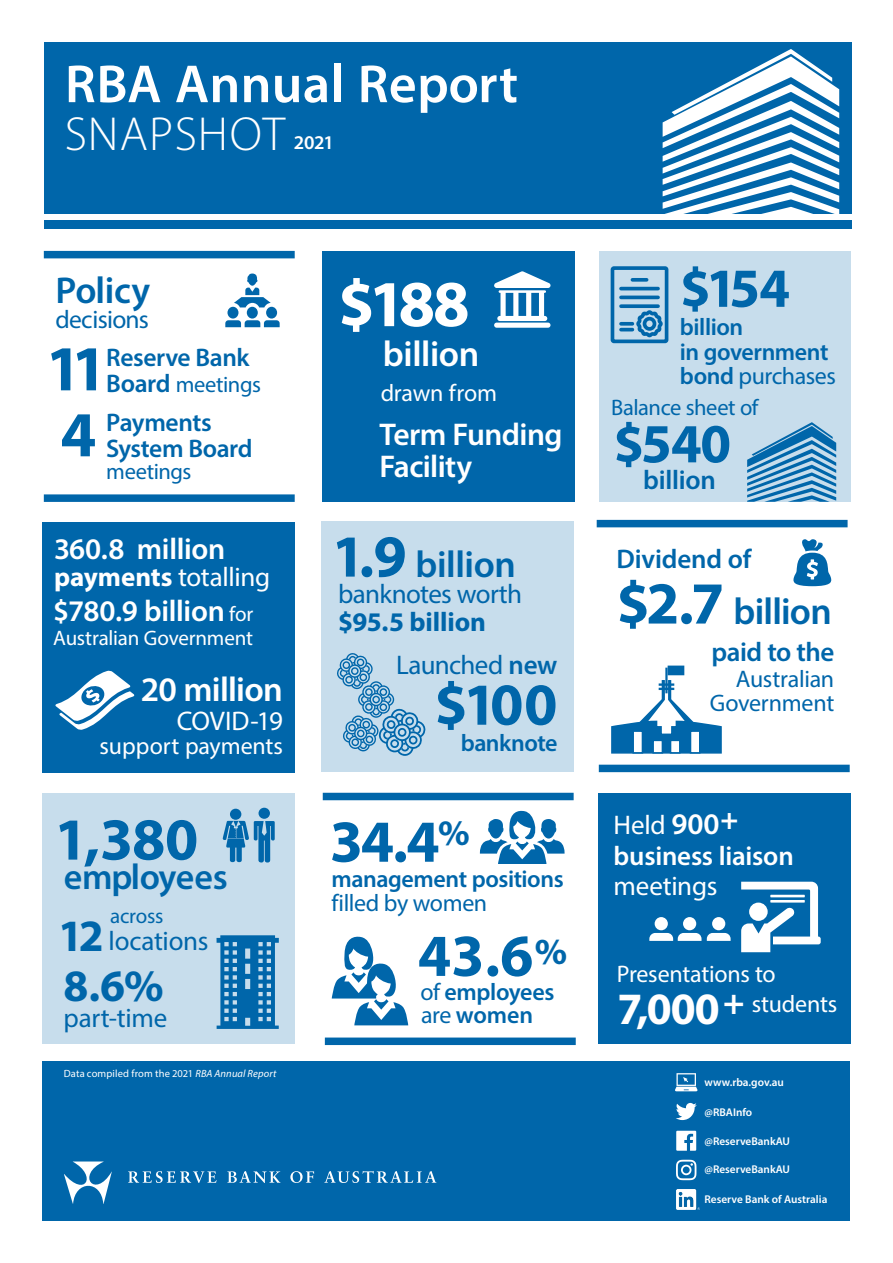
<style>
.page{position:relative;width:893px;height:1263px;background:#fff}
.page>*{position:absolute;margin:0;border:0;box-sizing:border-box;transform-origin:0 0}
.t1{font:700 66px "Myriad Pro";color:#fff}
.t2{font:700 64.5px "Myriad Pro";color:#06a}
.t3{font:700 60px "Myriad Pro";letter-spacing:-.01em;color:#06a}
.t4{font:700 55.5px "Myriad Pro";letter-spacing:-.02em;color:#06a}
.t5{font:600 54px "Myriad Pro";letter-spacing:.005em;color:#fff}
.t6{font:300 48px "Myriad Pro";letter-spacing:.025em;color:#fff}
.t7{font:700 45px "Myriad Pro";color:#06a}
.t8{font:700 45px "Myriad Pro";color:#fff}
.t9{font:600 37.5px "Myriad Pro";letter-spacing:-.015em;color:#06a}
.t10{font:700 36.9px "Myriad Pro";color:#06a}
.t11{font:600 36px "Myriad Pro";letter-spacing:-.015em;color:#06a}
.t12{font:600 36px "Myriad Pro";letter-spacing:-.01em;color:#fff}
.t13{font:700 36px "Myriad Pro";color:#fff}
.t14{font:600 34.5px "Myriad Pro";letter-spacing:-.02em;color:#fff}
.t15{font:600 31.5px "Myriad Pro";letter-spacing:-.02em;color:#fff}
.t16{font:600 30px "Myriad Pro";letter-spacing:-.01em;color:#fff}
.t17{font:700 30px "Myriad Pro";color:#fff}
.t18{font:27px/28.5px "Myriad Pro";letter-spacing:-.015em;color:#06a}
.t19{font:27px "Myriad Pro";letter-spacing:-.01em;color:#fff}
.t20{font:600 27px "Myriad Pro";letter-spacing:-.01em;color:#06a}
.t21{font:600 27px "Myriad Pro";letter-spacing:-.01em;color:#fff}
.t22{font:600 25.5px "Myriad Pro";letter-spacing:-.015em;color:#06a}
.t23{font:25.5px "Myriad Pro";letter-spacing:-.03em;color:#06a}
.t24{font:600 24px/24px "Myriad Pro";letter-spacing:-.02em;color:#06a}
.t25{font:24px "Myriad Pro";letter-spacing:-.005em;color:#fff}
.t26{font:24px/24px "Myriad Pro";letter-spacing:-.015em;color:#06a;text-align:right}
.t27{font:22.5px "Myriad Pro";letter-spacing:-.015em;color:#06a}
.t28{font:21px "Myriad Pro";letter-spacing:-.01em;color:#fff}
.t29{font:21px "Myriad Pro";letter-spacing:-.01em;color:#06a}
.t30{font:600 19.5px "Myriad Pro";color:#fff}
.t31{font:600 11.25px "Myriad Pro";color:#fff}
.t32{font:10.5px "Myriad Pro";letter-spacing:.01em;color:#fff}
.s1{font-weight:400}
.s2{font-weight:600;font-size:25.5px}
.s3{font-weight:700}
.s4{font-weight:400;font-size:21px}
.s5{font-style:italic}
.s6{font-weight:700;font-size:60px}
.s7{font-weight:600}
.s8{font-weight:600;font-size:30px}
</style>
<div class="page">
<div style="left:43px;top:1061px;width:807px;height:159px;background:#06a"></div>
<div style="left:44px;top:43px;width:808px;height:171px;background:#06a"></div>
<div style="left:44px;top:220px;width:808px;height:9px;background:#06a"></div>
<svg style="left:675px;top:1073px;width:23px;height:18px"></svg>
<svg style="left:676px;top:1103px;width:21px;height:17px"></svg>
<svg style="left:676px;top:1131px;width:20px;height:20px"></svg>
<svg style="left:676px;top:1160px;width:20px;height:20px"></svg>
<img style="left:676px;top:1189px;width:24px;height:20px">
<svg style="left:128px;top:1171px;width:89px;height:12px"></svg>
<svg style="left:227px;top:1171px;width:53px;height:12px"></svg>
<svg style="left:290px;top:1171px;width:24px;height:12px"></svg>
<svg style="left:324px;top:1171px;width:112px;height:12px"></svg>
<svg style="left:64px;top:1161px;width:48px;height:43px"></svg>
<div style="left:322px;top:251px;width:253px;height:251px;background:#06a"></div>
<div style="left:599px;top:251px;width:251px;height:251px;background:#c7ddec"></div>
<svg style="left:747px;top:422px;width:89px;height:80px"></svg>
<div style="left:44px;top:251px;width:251px;height:7px;background:#06a"></div>
<div style="left:44px;top:494px;width:251px;height:8px;background:#06a"></div>
<div style="left:227px;top:307px;width:11px;height:12px;background:#06a;border-radius:50%"></div>
<div style="left:247px;top:307px;width:11px;height:12px;background:#06a;border-radius:50%"></div>
<svg style="left:234px;top:273px;width:37px;height:34px"></svg>
<div style="left:266px;top:307px;width:11px;height:12px;background:#06a;border-radius:50%"></div>
<svg style="left:225px;top:320px;width:55px;height:7px"></svg>
<svg style="left:610px;top:49px;width:241px;height:343px"></svg>
<div style="left:322px;top:521px;width:252px;height:251px;background:#c7ddec"></div>
<svg style="left:337px;top:653px;width:89px;height:103px"></svg>
<div style="left:43px;top:522px;width:252px;height:251px;background:#06a"></div>
<div style="left:599px;top:765px;width:251px;height:7px;background:#06a"></div>
<div style="left:597px;top:520px;width:251px;height:7px;background:#06a"></div>
<svg style="left:55px;top:670px;width:80px;height:60px"></svg>
<svg style="left:793px;top:539px;width:38px;height:47px"></svg>
<hr style="left:665px;top:668px;width:3px;height:25px;background:#06a">
<svg style="left:611px;top:679px;width:111px;height:75px"></svg>
<div style="left:632px;top:730px;width:11px;height:24px;background:#fff;border:2px solid #06a"></div>
<div style="left:690px;top:730px;width:10px;height:24px;background:#fff;border:2px solid #06a"></div>
<div style="left:652px;top:740px;width:11px;height:14px;background:#fff;border:2px solid #06a"></div>
<div style="left:670px;top:740px;width:11px;height:14px;background:#fff;border:2px solid #06a"></div>
<div style="left:668px;top:665px;width:16px;height:10px;background:#06a;border:2px solid #06a"></div>
<div style="left:598px;top:793px;width:252px;height:251px;background:#06a"></div>
<div style="left:43px;top:793px;width:252px;height:251px;background:#c7ddec"></div>
<div style="left:230px;top:809px;width:11px;height:11px;background:#06a;border-radius:50%"></div>
<div style="left:259px;top:808px;width:11px;height:11px;background:#06a;border-radius:50%"></div>
<svg style="left:223px;top:821px;width:52px;height:42px"></svg>
<svg style="left:741px;top:882px;width:80px;height:70px"></svg>
<svg style="left:649px;top:917px;width:82px;height:24px"></svg>
<svg style="left:479px;top:810px;width:86px;height:54px"></svg>
<svg style="left:217px;top:935px;width:62px;height:94px"></svg>
<div style="left:325px;top:1037px;width:251px;height:8px;background:#06a"></div>
<div style="left:323px;top:793px;width:251px;height:7px;background:#06a"></div>
<svg style="left:332px;top:936px;width:76px;height:89px"></svg>
<div style="left:494px;top:323px;width:56px;height:5px;background:#fff;border-radius:3px"></div>
<svg style="left:494px;top:271px;width:56px;height:50px"></svg>
<p class="t5" style="left:65px;top:50px;width:455px">RBA Annual Report</p>
<p class="t30" style="left:294px;top:130px;width:42px">2021</p>
<p class="t6" style="left:65px;top:105px;width:222px">SNAPSHOT</p>
<p class="t4" style="left:680px;top:252px;width:112px">$154</p>
<p class="t24" style="left:680px;top:315px;width:65px">billion</p>
<p class="t9" style="left:55px;top:266px;width:96px">Policy</p>
<p class="t23" style="left:55px;top:304px;width:95px">decisions</p>
<p class="t22" style="left:106px;top:341px;width:145px">Reserve Bank</p>
<p class="t1" style="left:338px;top:261px;width:133px">$188</p>
<p class="t12" style="left:383px;top:331px;width:98px">billion</p>
<p class="t24" style="left:680px;top:339px;width:157px">in government bond <span class="s1">purchases</span></p>
<p class="t27" style="left:611px;top:393px;width:149px">Balance sheet of</p>
<p class="t2" style="left:46px;top:327px;width:63px">11</p>
<p class="t27" style="left:106px;top:370px;width:156px"><span class="s2">Board</span> meetings</p>
<p class="t25" style="left:381px;top:379px;width:118px">drawn from</p>
<p class="t22" style="left:106px;top:406px;width:107px">Payments</p>
<p class="t22" style="left:106px;top:432px;width:148px">System Board</p>
<p class="t27" style="left:106px;top:458px;width:87px">meetings</p>
<p class="t2" style="left:61px;top:392px;width:37px">4</p>
<p class="t4" style="left:613px;top:407px;width:119px">$540</p>
<p class="t20" style="left:643px;top:463px;width:74px">billion</p>
<p class="t15" style="left:380px;top:414px;width:184px">Term Funding</p>
<p class="t15" style="left:380px;top:447px;width:94px">Facility</p>
<p class="t16" style="left:54px;top:530px;width:173px">360.8 million</p>
<p class="t19" style="left:54px;top:560px;width:218px"><span class="s3">payments</span> totalling</p>
<p class="t16" style="left:53px;top:591px;width:202px">$780.9 billion <span class="s4">for</span></p>
<p class="t28" style="left:53px;top:625px;width:201px">Australian Government</p>
<p class="t14" style="left:141px;top:668px;width:144px">20 million</p>
<p class="t19" style="left:177px;top:704px;width:108px">COVID-19</p>
<p class="t25" style="left:100px;top:731px;width:185px">support payments</p>
<p class="t3" style="left:54px;top:800px;width:145px">1,380</p>
<p class="t11" style="left:64px;top:854px;width:165px">employees</p>
<p class="t29" style="left:110px;top:903px;width:55px">across</p>
<p class="t7" style="left:58px;top:906px;width:47px">12</p>
<p class="t18" style="left:109px;top:926px;width:101px">locations</p>
<p class="t7" style="left:64px;top:957px;width:102px">8.6%</p>
<p class="t18" style="left:64px;top:1003px;width:105px">part-time</p>
<p class="t32" style="left:64px;top:1066px;width:214px">Data compiled from the 2021 <span class="s5">RBA Annual Report</span></p>
<p class="t9" style="left:332px;top:540px;width:186px"><span class="s6">1.9</span> billion</p>
<p class="t18" style="left:338px;top:579px;width:185px">banknotes worth <span class="s3">$95.5 billion</span></p>
<p class="t18" style="left:396px;top:650px;width:163px">Launched <span class="s7">new</span></p>
<p class="t3" style="left:434px;top:665px;width:125px">$100</p>
<p class="t24" style="left:461px;top:731px;width:98px">banknote</p>
<p class="t3" style="left:330px;top:802px;width:141px">34.4<sup>%</sup></p>
<p class="t20" style="left:616px;top:542px;width:137px">Dividend of</p>
<p class="t9" style="left:616px;top:587px;width:217px"><span class="s6">$2.7</span> billion</p>
<p class="t20" style="left:711px;top:635px;width:124px">paid to the</p>
<p class="t26" style="left:710px;top:667px;width:126px">Australian<br>Government</p>
<p class="t17" style="left:720px;top:799px;width:19px">+</p>
<p class="t19" style="left:614px;top:808px;width:107px">Held <span class="s8">900</span></p>
<p class="t21" style="left:614px;top:839px;width:182px">business liaison</p>
<p class="t24" style="left:331px;top:867px;width:234px">management positions</p>
<p class="t19" style="left:614px;top:869px;width:105px">meetings</p>
<p class="t26" style="left:331px;top:891px;width:157px">filled by women</p>
<p class="t3" style="left:418px;top:916px;width:117px">43.6</p>
<p class="t10" style="left:535px;top:927px;width:34px">%</p>
<p class="t24" style="left:420px;top:979px;width:135px"><span class="s1">of</span> employees</p>
<p class="t24" style="left:421px;top:1003px;width:114px"><span class="s1">are</span> women</p>
<p class="t25" style="left:617px;top:959px;width:161px">Presentations to</p>
<p class="t8" style="left:618px;top:980px;width:104px">7,000</p>
<p class="t25" style="left:752px;top:989px;width:87px">students</p>
<p class="t13" style="left:723px;top:979px;width:23px">+</p>
<p class="t31" style="left:704px;top:1075px;width:81px">www.rba.gov.au</p>
<p class="t31" style="left:704px;top:1105px;width:49px">@RBAInfo</p>
<p class="t31" style="left:704px;top:1134px;width:87px">@ReserveBankAU</p>
<p class="t31" style="left:704px;top:1162px;width:87px">@ReserveBankAU</p>
<p class="t31" style="left:704px;top:1192px;width:124px">Reserve Bank of Australia</p>
</div>
